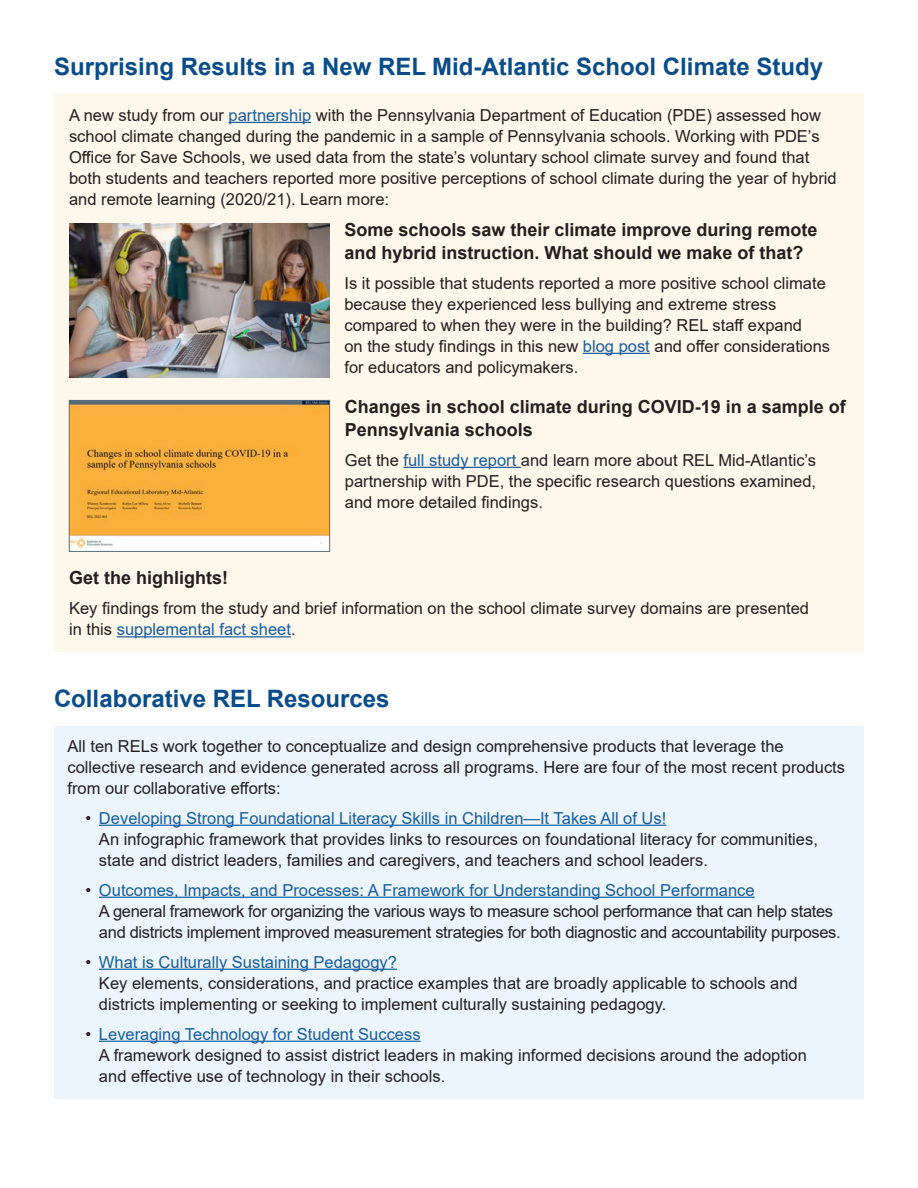
<style>
.page{position:relative;width:918px;height:1188px;background:#fff}
.page>*{position:absolute;margin:0;border:0;box-sizing:border-box;transform-origin:0 0}
.t1{font:700 24px "Arial";color:#094c88}
.t2{font:700 18px/22.5px "Arial";color:#231f20}
.t3{font:16.5px/21px "Arial";color:#231f20}
.t4{font:16.5px/21px "Arial";letter-spacing:-.02em;color:#231f20}
.s1{color:#175d9e}
</style>
<div class="page">
<div style="left:54px;top:94px;width:810px;height:558px;background:#fef7eb"></div>
<hr style="left:229px;top:122px;width:82px;height:1px;background:#175d9e">
<hr style="left:583px;top:353px;width:67px;height:1px;background:#175d9e">
<hr style="left:404px;top:467px;width:117px;height:1px;background:#175d9e">
<hr style="left:117px;top:636px;width:174px;height:1px;background:#175d9e">
<img style="left:69px;top:223px;width:260px;height:154px">
<img style="left:71px;top:402px;width:257px;height:148px">
<div style="left:69px;top:400px;width:261px;height:152px;border:1px solid #576f7f"></div>
<div style="left:54px;top:726px;width:810px;height:372px;background:#edf5fc"></div>
<hr style="left:99px;top:825px;width:567px;height:1px;background:#175d9e">
<hr style="left:99px;top:897px;width:656px;height:1px;background:#175d9e">
<hr style="left:99px;top:969px;width:298px;height:1px;background:#175d9e">
<hr style="left:99px;top:1041px;width:322px;height:1px;background:#175d9e">
<h2 class="t1" style="left:54px;top:49px;width:771px">Surprising Results in a New REL Mid-Atlantic School Climate Study</h2>
<p class="t3" style="left:69px;top:104px;width:769px">A new study from our <span class="s1">partnership</span> with the Pennsylvania Department of Education (PDE) assessed how school climate changed during the pandemic in a sample of Pennsylvania schools. Working with PDE’s Office for Save Schools, we used data from the state’s voluntary school climate survey and found that both students and teachers reported more positive perceptions of school climate during the year of hybrid and remote learning (2020/21). Learn more:</p>
<p class="t2" style="left:344px;top:219px;width:475px">Some schools saw their climate improve during remote and hybrid instruction. What should we make of that?</p>
<p class="t3" style="left:344px;top:272px;width:487px">Is it possible that students reported a more positive school climate because they experienced less bullying and extreme stress compared to when they were in the building? REL staff expand<br>on the study findings in this new <span class="s1">blog post</span> and offer considerations for educators and policymakers.</p>
<p class="t2" style="left:345px;top:396px;width:503px">Changes in school climate during COVID-19 in a sample of<br>Pennsylvania schools</p>
<p class="t3" style="left:345px;top:449px;width:473px;text-align:justify">Get the <span class="s1">full study report</span> and learn more about REL Mid-Atlantic’s partnership with PDE, the specific research questions examined, and more detailed findings.</p>
<p class="t2" style="left:69px;top:567px;width:161px">Get the highlights!</p>
<p class="t3" style="left:69px;top:598px;width:742px">Key findings from the study and brief information on the school climate survey domains are presented in this <span class="s1">supplemental fact sheet</span>.</p>
<h2 class="t1" style="left:54px;top:682px;width:337px">Collaborative REL Resources</h2>
<p class="t3" style="left:68px;top:735px;width:779px">All ten RELs work together to conceptualize and design comprehensive products that leverage the collective research and evidence generated across all programs. Here are four of the most recent products from our collaborative efforts:</p>
<p class="t3" style="left:99px;top:807px;width:720px;text-indent:-13px">• <span class="s1">Developing Strong Foundational Literacy Skills in Children—It Takes All of Us!<br></span>An infographic framework that provides links to resources on foundational literacy for communities, state and district leaders, families and caregivers, and teachers and school leaders.</p>
<p class="t4" style="left:99px;top:879px;width:743px;text-indent:-13px">• <span class="s1">Outcomes, Impacts, and Processes: A Framework for Understanding School Performance<br></span>A general framework for organizing the various ways to measure school performance that can help states and districts implement improved measurement strategies for both diagnostic and accountability purposes.</p>
<p class="t3" style="left:99px;top:951px;width:700px;text-indent:-13px">• <span class="s1">What is Culturally Sustaining Pedagogy?<br></span>Key elements, considerations, and practice examples that are broadly applicable to schools and districts implementing or seeking to implement culturally sustaining pedagogy.</p>
<p class="t3" style="left:99px;top:1023px;width:709px;text-indent:-13px">• <span class="s1">Leveraging Technology for Student Success<br></span>A framework designed to assist district leaders in making informed decisions around the adoption and effective use of technology in their schools.</p>
</div>
